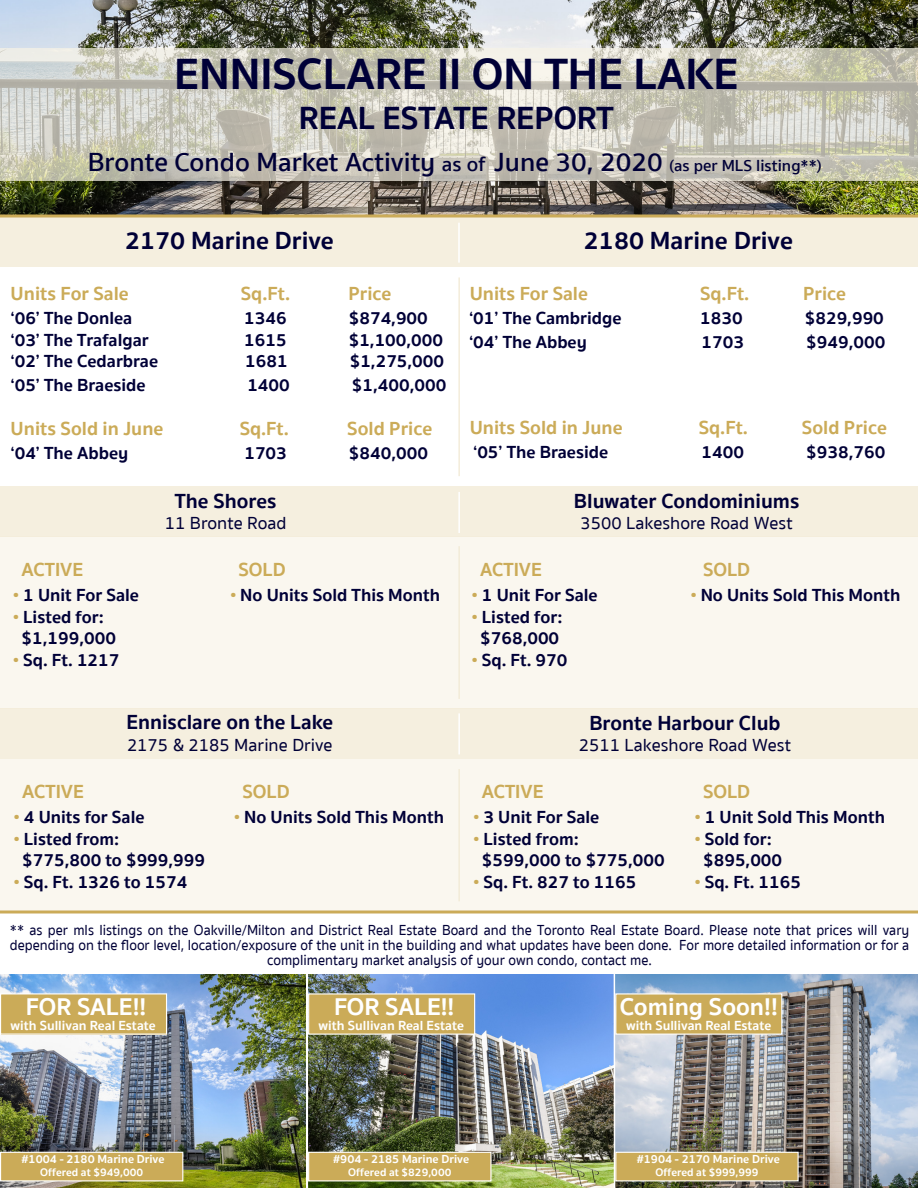
<style>
.page{position:relative;width:918px;height:1188px;background:#fff}
.page>*{position:absolute;margin:0;border:0;box-sizing:border-box;transform-origin:0 0}
.t1{font:700 45px "Sukhumvit Set";color:#000037}
.t2{font:700 33px "Sukhumvit Set";color:#000037}
.t3{font:600 27px "Sukhumvit Set";color:#000037}
.t4{font:700 25.5px "Sukhumvit Set";color:#000037}
.t5{font:700 24.9px "Sukhumvit Set";color:#fff}
.t6{font:700 21px "Sukhumvit Set";color:#000037}
.t7{font:700 19.5px "Sukhumvit Set";color:#cbab58}
.t8{font:700 18px "Sukhumvit Set";color:#000037}
.t9{font:500 18px "Sukhumvit Set";color:#000037}
.t10{font:500 15px/15px "Sukhumvit Set";color:#000037;text-align:center;scale:.94 1}
.t11{font:700 13.65px "Sukhumvit Set";color:#fff}
.t12{font:700 12px "Sukhumvit Set";color:#fff}
.t13{font:700 11.25px "Sukhumvit Set";color:#fff}
.s1{font-size:21px}
.s2{font-size:16.5px}
.s3{color:#cbab58}
</style>
<div class="page">
<div style="left:0;top:536px;width:918px;height:173px;background:#faf7ee"></div>
<div style="left:0;top:759px;width:918px;height:153px;background:#faf7ee"></div>
<img style="left:0;top:0;width:918px;height:214px">
<div style="left:0;top:486px;width:918px;height:50px;background:#f5efdf"></div>
<div style="left:0;top:216px;width:918px;height:50px;background:#f5efdf"></div>
<svg style="left:0;top:48px;width:918px;height:132px;background:#cbc9bc"></svg>
<div style="left:0;top:709px;width:918px;height:50px;background:#f5efdf"></div>
<hr style="left:458px;top:223px;width:2px;height:40px;background:#fff">
<hr style="left:458px;top:713px;width:2px;height:41px;background:#fff">
<svg style="left:0;top:910px;width:918px;height:4px;background:#d7be7f"></svg>
<hr style="left:458px;top:492px;width:2px;height:41px;background:#fff">
<svg style="left:0;top:214px;width:918px;height:4px;background:#c5ac6a"></svg>
<img style="left:308px;top:974px;width:610px;height:214px">
<img style="left:0;top:974px;width:306px;height:214px">
<hr style="left:614px;top:974px;width:1px;height:214px;background:#fff">
<hr style="left:458px;top:277px;width:2px;height:199px;background:#f2ead5">
<hr style="left:458px;top:546px;width:2px;height:153px;background:#f2ead5">
<hr style="left:458px;top:769px;width:2px;height:132px;background:#f2ead5">
<div style="left:1px;top:994px;width:166px;height:40px;background:#cbab58"></div>
<div style="left:0;top:993px;width:167px;height:42px;border:1px solid #fff"></div>
<div style="left:1px;top:1152px;width:182px;height:29px;background:#cbab58"></div>
<div style="left:0;top:1152px;width:183px;height:29px;border:1px solid #fff"></div>
<div style="left:308px;top:993px;width:167px;height:42px;background:#cbab58;border:1px solid #fff"></div>
<div style="left:309px;top:1152px;width:182px;height:29px;background:#cbab58"></div>
<div style="left:308px;top:1152px;width:184px;height:29px;border:1px solid #fff"></div>
<div style="left:616px;top:1152px;width:182px;height:29px;background:#cbab58"></div>
<div style="left:615px;top:1152px;width:184px;height:29px;border:1px solid #fff"></div>
<div style="left:615px;top:993px;width:167px;height:42px;background:#cbab58;border:1px solid #fff"></div>
<p class="t1" style="left:174px;top:40px;width:566px">ENNISCLARE II ON THE LAKE</p>
<p class="t2" style="left:299px;top:93px;width:316px">REAL ESTATE REPORT</p>
<p class="t3" style="left:88px;top:142px;width:736px">Bronte Condo Market Activity <span class="s1">as of</span> June 30, 2020 <span class="s2">(as per MLS listing**)</span></p>
<p class="t4" style="left:125px;top:221px;width:210px">2170 Marine Drive</p>
<p class="t7" style="left:11px;top:278px;width:120px">Units For Sale</p>
<p class="t7" style="left:241px;top:278px;width:51px">Sq.Ft.</p>
<p class="t7" style="left:349px;top:278px;width:44px">Price</p>
<p class="t8" style="left:11px;top:304px;width:123px">‘06’ The Donlea</p>
<p class="t8" style="left:244px;top:304px;width:44px">1346</p>
<p class="t8" style="left:349px;top:304px;width:81px">$874,900</p>
<p class="t8" style="left:11px;top:326px;width:140px">‘03’ The Trafalgar</p>
<p class="t8" style="left:244px;top:326px;width:44px">1615</p>
<p class="t8" style="left:349px;top:326px;width:96px">$1,100,000</p>
<p class="t8" style="left:11px;top:348px;width:149px">‘02’ The Cedarbrae</p>
<p class="t8" style="left:245px;top:348px;width:44px">1681</p>
<p class="t8" style="left:350px;top:348px;width:96px">$1,275,000</p>
<p class="t8" style="left:11px;top:371px;width:137px">‘05’ The Braeside</p>
<p class="t8" style="left:247px;top:371px;width:44px">1400</p>
<p class="t8" style="left:352px;top:371px;width:96px">$1,400,000</p>
<p class="t7" style="left:11px;top:413px;width:154px">Units Sold in June</p>
<p class="t7" style="left:240px;top:413px;width:51px">Sq.Ft.</p>
<p class="t7" style="left:347px;top:413px;width:87px">Sold Price</p>
<p class="t8" style="left:11px;top:439px;width:119px">‘04’ The Abbey</p>
<p class="t8" style="left:244px;top:439px;width:44px">1703</p>
<p class="t8" style="left:349px;top:439px;width:81px">$840,000</p>
<p class="t7" style="left:22px;top:555px;width:63px">ACTIVE</p>
<p class="t8" style="left:13px;top:581px;width:127px"><span class="s3">•</span> 1 Unit For Sale</p>
<p class="t8" style="left:13px;top:603px;width:92px"><span class="s3">•</span> Listed for:</p>
<p class="t8" style="left:22px;top:624px;width:96px">$1,199,000</p>
<p class="t8" style="left:13px;top:646px;width:108px"><span class="s3">•</span> Sq. Ft. 1217</p>
<p class="t6" style="left:175px;top:484px;width:103px">The Shores</p>
<p class="t9" style="left:165px;top:511px;width:123px">11 Bronte Road</p>
<p class="t7" style="left:239px;top:555px;width:49px">SOLD</p>
<p class="t8" style="left:230px;top:581px;width:211px"><span class="s3">•</span> No Units Sold This Month</p>
<p class="t6" style="left:126px;top:706px;width:208px">Ennisclare on the Lake</p>
<p class="t9" style="left:127px;top:733px;width:207px">2175 &amp; 2185 Marine Drive</p>
<p class="t7" style="left:22px;top:777px;width:63px">ACTIVE</p>
<p class="t8" style="left:14px;top:803px;width:132px"><span class="s3">•</span> 4 Units for Sale</p>
<p class="t8" style="left:14px;top:825px;width:107px"><span class="s3">•</span> Listed from:</p>
<p class="t8" style="left:22px;top:846px;width:184px">$775,800 to $999,999</p>
<p class="t8" style="left:14px;top:868px;width:175px"><span class="s3">•</span> Sq. Ft. 1326 to 1574</p>
<p class="t7" style="left:243px;top:777px;width:49px">SOLD</p>
<p class="t8" style="left:234px;top:803px;width:211px"><span class="s3">•</span> No Units Sold This Month</p>
<p class="t4" style="left:584px;top:221px;width:211px">2180 Marine Drive</p>
<p class="t7" style="left:470px;top:278px;width:120px">Units For Sale</p>
<p class="t7" style="left:700px;top:278px;width:51px">Sq.Ft.</p>
<p class="t7" style="left:803px;top:278px;width:44px">Price</p>
<p class="t8" style="left:469px;top:304px;width:154px">‘01’ The Cambridge</p>
<p class="t8" style="left:700px;top:304px;width:44px">1830</p>
<p class="t8" style="left:805px;top:304px;width:81px">$829,990</p>
<p class="t8" style="left:469px;top:328px;width:119px">‘04’ The Abbey</p>
<p class="t8" style="left:702px;top:328px;width:44px">1703</p>
<p class="t8" style="left:806px;top:328px;width:81px">$949,000</p>
<p class="t7" style="left:470px;top:412px;width:154px">Units Sold in June</p>
<p class="t7" style="left:699px;top:412px;width:51px">Sq.Ft.</p>
<p class="t7" style="left:802px;top:412px;width:87px">Sold Price</p>
<p class="t8" style="left:473px;top:438px;width:137px">‘05’ The Braeside</p>
<p class="t8" style="left:702px;top:438px;width:44px">1400</p>
<p class="t8" style="left:806px;top:438px;width:81px">$938,760</p>
<p class="t6" style="left:574px;top:485px;width:227px">Bluwater Condominiums</p>
<p class="t9" style="left:581px;top:511px;width:214px">3500 Lakeshore Road West</p>
<p class="t7" style="left:480px;top:555px;width:63px">ACTIVE</p>
<p class="t8" style="left:472px;top:581px;width:127px"><span class="s3">•</span> 1 Unit For Sale</p>
<p class="t8" style="left:472px;top:603px;width:92px"><span class="s3">•</span> Listed for:</p>
<p class="t8" style="left:480px;top:624px;width:81px">$768,000</p>
<p class="t8" style="left:472px;top:646px;width:97px"><span class="s3">•</span> Sq. Ft. 970</p>
<p class="t7" style="left:703px;top:555px;width:49px">SOLD</p>
<p class="t8" style="left:691px;top:581px;width:211px"><span class="s3">•</span> No Units Sold This Month</p>
<p class="t6" style="left:589px;top:707px;width:193px">Bronte Harbour Club</p>
<p class="t9" style="left:579px;top:733px;width:214px">2511 Lakeshore Road West</p>
<p class="t7" style="left:482px;top:777px;width:63px">ACTIVE</p>
<p class="t8" style="left:474px;top:803px;width:127px"><span class="s3">•</span> 3 Unit For Sale</p>
<p class="t8" style="left:474px;top:825px;width:107px"><span class="s3">•</span> Listed from:</p>
<p class="t8" style="left:482px;top:846px;width:184px">$599,000 to $775,000</p>
<p class="t8" style="left:474px;top:868px;width:164px"><span class="s3">•</span> Sq. Ft. 827 to 1165</p>
<p class="t7" style="left:703px;top:777px;width:49px">SOLD</p>
<p class="t8" style="left:695px;top:803px;width:192px"><span class="s3">•</span> 1 Unit Sold This Month</p>
<p class="t8" style="left:695px;top:825px;width:78px"><span class="s3">•</span> Sold for:</p>
<p class="t8" style="left:703px;top:846px;width:81px">$895,000</p>
<p class="t8" style="left:695px;top:868px;width:108px"><span class="s3">•</span> Sq. Ft. 1165</p>
<p class="t10" style="left:10px;top:923px;width:959px">** as per mls listings on the Oakville/Milton and District Real Estate Board and the Toronto Real Estate Board. Please note that prices will vary depending on the floor level, location/exposure of the unit in the building and what updates have been done. For more detailed information or for a complimentary market analysis of your own condo, contact me.</p>
<p class="t5" style="left:26px;top:988px;width:122px">FOR SALE!!</p>
<p class="t11" style="left:11px;top:1015px;width:147px">with Sullivan Real Estate</p>
<p class="t12" style="left:22px;top:1150px;width:145px">#1004 - 2180 Marine Drive</p>
<p class="t13" style="left:40px;top:1164px;width:105px">Offered at $949,000</p>
<p class="t5" style="left:334px;top:988px;width:122px">FOR SALE!!</p>
<p class="t11" style="left:319px;top:1015px;width:147px">with Sullivan Real Estate</p>
<p class="t12" style="left:333px;top:1150px;width:137px">#904 - 2185 Marine Drive</p>
<p class="t13" style="left:348px;top:1164px;width:105px">Offered at $829,000</p>
<p class="t5" style="left:620px;top:988px;width:159px">Coming Soon!!</p>
<p class="t11" style="left:626px;top:1015px;width:147px">with Sullivan Real Estate</p>
<p class="t12" style="left:637px;top:1150px;width:145px">#1904 - 2170 Marine Drive</p>
<p class="t13" style="left:655px;top:1164px;width:105px">Offered at $999,999</p>
</div>
